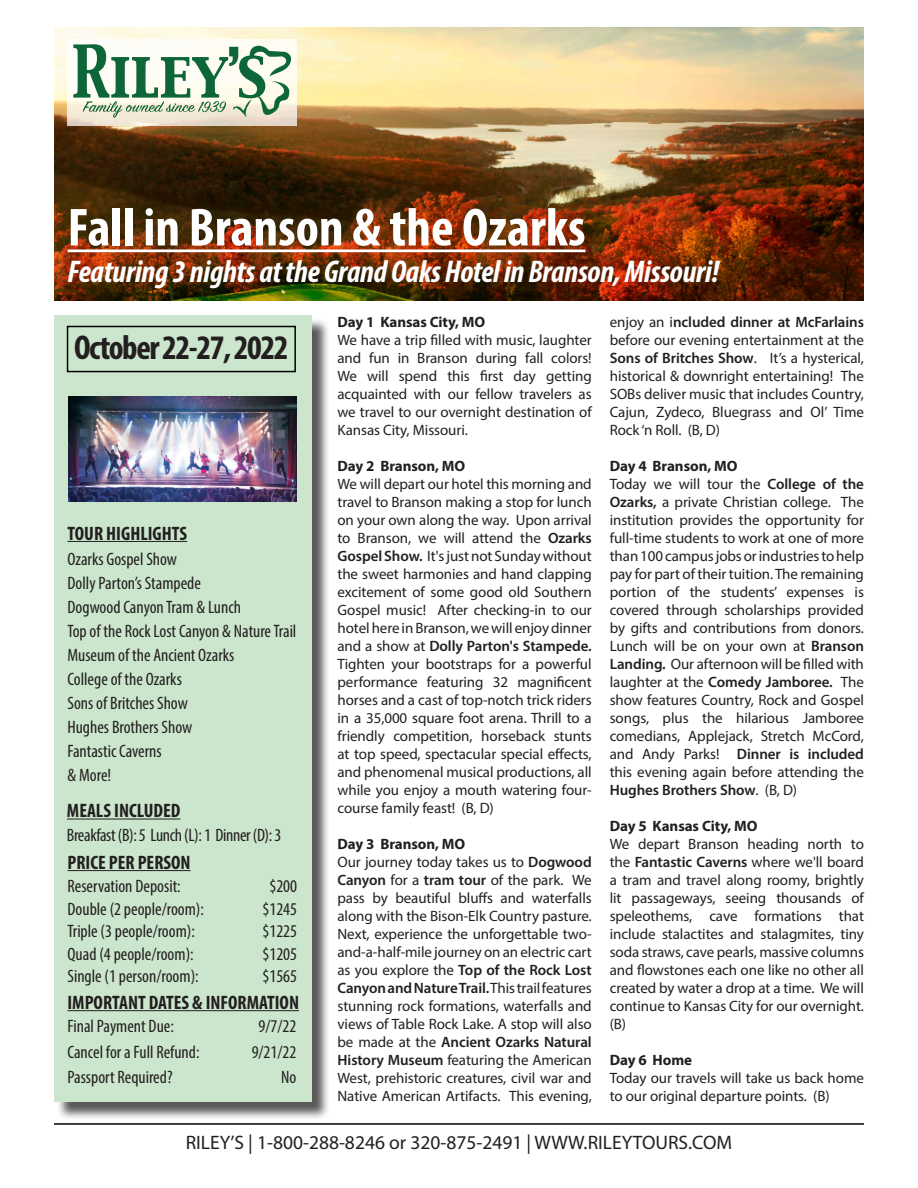
<style>
.page{position:relative;width:918px;height:1188px;background:#fff}
.page>*{position:absolute;margin:0;border:0;box-sizing:border-box;transform-origin:0 0}
.t1{font:700 condensed 54px "Myriad Pro";color:#fff}
.t2{font:700 condensed 34.5px "Myriad Pro";letter-spacing:-.04em;color:#231f20}
.t3{font:italic 700 condensed 31.5px "Myriad Pro";letter-spacing:-.01em;color:#fff}
.t4{font:700 condensed 19.5px "Myriad Pro";color:#231f20}
.t5{font:19.5px "Myriad Pro";color:#231f20}
.t6{font:condensed 18px/24px "Myriad Pro";color:#231f20}
.t7{font:condensed 18px "Myriad Pro";letter-spacing:-.02em;color:#231f20}
.t8{font:15px/18px "Myriad Pro";letter-spacing:-.005em;color:#231f20;text-align:justify}
.t9{font:700 15px "Myriad Pro";letter-spacing:-.005em;color:#231f20}
.s1{font-weight:600}
</style>
<div class="page">
<hr style="left:54px;top:1123px;width:810px;height:2px;background:#000">
<img style="left:54px;top:27px;width:810px;height:273px">
<hr style="left:68px;top:250px;width:518px;height:2px;background:#fff">
<svg style="left:68px;top:39px;width:229px;height:86px;fill:#fdfcf2"></svg>
<svg style="left:73px;top:44px;width:221px;height:77px"></svg>
<div style="left:56px;top:318px;width:275px;height:802px;background:#231f20;opacity:.75"></div>
<div style="left:54px;top:315px;width:258px;height:787px;background:#cbe6cc"></div>
<div style="left:67px;top:326px;width:229px;height:46px;border:2px solid #000"></div>
<hr style="left:67px;top:1010px;width:232px;height:1px;background:#231f20">
<hr style="left:67px;top:870px;width:124px;height:1px;background:#231f20">
<hr style="left:67px;top:541px;width:120px;height:1px;background:#231f20">
<hr style="left:67px;top:819px;width:113px;height:1px;background:#231f20">
<img style="left:68px;top:396px;width:229px;height:105px">
<p class="t1" style="left:68px;top:194px;width:519px">Fall in Branson &amp; the Ozarks</p>
<p class="t3" style="left:67px;top:252px;width:653px">Featuring 3 nights at the Grand Oaks Hotel in Branson, Missouri!</p>
<p class="t2" style="left:74px;top:326px;width:216px">October 22-27, 2022</p>
<p class="t4" style="left:67px;top:521px;width:121px">TOUR HIGHLIGHTS</p>
<p class="t6" style="left:67px;top:547px;width:111px">Ozarks Gospel Show</p>
<p class="t6" style="left:67px;top:571px;width:135px">Dolly Parton’s Stampede</p>
<p class="t6" style="left:67px;top:595px;width:230px">Dogwood Canyon Tram &amp; Lunch<br>Top of the Rock Lost Canyon &amp; Nature Trail</p>
<p class="t6" style="left:67px;top:643px;width:168px">Museum of the Ancient Ozarks<br>College of the Ozarks<br>Sons of Britches Show<br>Hughes Brothers Show<br>Fantastic Caverns<br>&amp; More!</p>
<p class="t4" style="left:67px;top:798px;width:115px">MEALS INCLUDED</p>
<p class="t7" style="left:67px;top:824px;width:216px">Breakfast (B): 5 Lunch (L): 1 Dinner (D): 3</p>
<p class="t6" style="left:269px;top:874px;width:29px">$200</p>
<p class="t6" style="left:263px;top:897px;width:36px;line-height:22.5px;text-align:justify">$1245 $1225 $1205 $1565</p>
<p class="t4" style="left:67px;top:850px;width:125px">PRICE PER PERSON</p>
<p class="t6" style="left:67px;top:874px;width:115px">Reservation Deposit:</p>
<p class="t6" style="left:67px;top:897px;width:138px">Double (2 people/room):</p>
<p class="t6" style="left:67px;top:919px;width:129px">Triple (3 people/room):</p>
<p class="t6" style="left:67px;top:942px;width:128px">Quad (4 people/room):</p>
<p class="t6" style="left:67px;top:964px;width:133px">Single (1 person/room):</p>
<p class="t4" style="left:67px;top:990px;width:233px">IMPORTANT DATES &amp; INFORMATION</p>
<p class="t6" style="left:67px;top:1013px;width:134px;line-height:25.5px">Final Payment Due:<br>Cancel for a Full Refund:</p>
<p class="t6" style="left:67px;top:1065px;width:107px">Passport Required?</p>
<p class="t6" style="left:252px;top:1013px;width:46px;line-height:25.5px;text-align:center">9/7/22<br>9/21/22</p>
<p class="t6" style="left:281px;top:1065px;width:17px">No</p>
<p class="t9" style="left:338px;top:312px;width:149px">Day 1 Kansas City, MO</p>
<p class="t8" style="left:338px;top:330px;width:256px">We have a trip filled with music, laughter and fun in Branson during fall colors!<br>We will spend this first day getting acquainted with our fellow travelers as we travel to our overnight destination of Kansas City, Missouri.</p>
<p class="t9" style="left:338px;top:456px;width:129px">Day 2 Branson, MO</p>
<p class="t8" style="left:338px;top:474px;width:256px">We will depart our hotel this morning and travel to Branson making a stop for lunch on your own along the way. Upon arrival to Branson, we will attend the <span class="s1">Ozarks Gospel Show.</span> It's just not Sunday without the sweet harmonies and hand clapping excitement of some good old Southern Gospel music! After checking-in to our hotel here in Branson, we will enjoy dinner and a show at <span class="s1">Dolly Parton's Stampede.<br></span>Tighten your bootstraps for a powerful performance featuring 32 magnificent horses and a cast of top-notch trick riders in a 35,000 square foot arena. Thrill to a friendly competition, horseback stunts at top speed, spectacular special effects, and phenomenal musical productions, all while you enjoy a mouth watering four&shy;course family feast! (B, D)</p>
<p class="t9" style="left:338px;top:834px;width:129px">Day 3 Branson, MO</p>
<p class="t8" style="left:338px;top:852px;width:256px">Our journey today takes us to <span class="s1">Dogwood Canyon</span> for a <span class="s1">tram tour</span> of the park. We pass by beautiful bluffs and waterfalls along with the Bison-Elk Country pasture.<br>Next, experience the unforgettable two&shy;and-a-half-mile journey on an electric cart as you explore the <span class="s1">Top of the Rock Lost Canyon and Nature Trail.</span> This trail features stunning rock formations, waterfalls and views of Table Rock Lake. A stop will also be made at the <span class="s1">Ancient Ozarks Natural History Museum</span> featuring the American West, prehistoric creatures, civil war and Native American Artifacts. This evening,</p>
<p class="t8" style="left:610px;top:312px;width:256px">enjoy an i<span class="s1">ncluded dinner at McFarlains </span>before our evening entertainment at the <span class="s1">Sons of Britches Show</span>. It’s a hysterical, historical &amp; downright entertaining! The SOBs deliver music that includes Country, Cajun, Zydeco, Bluegrass and Ol’ Time Rock ‘n Roll. (B, D)</p>
<p class="t9" style="left:610px;top:456px;width:129px">Day 4 Branson, MO</p>
<p class="t8" style="left:610px;top:474px;width:256px">Today we will tour the <span class="s1">College of the Ozarks,</span> a private Christian college. The institution provides the opportunity for full-time students to work at one of more than 100 campus jobs or industries to help pay for part of their tuition. The remaining portion of the students’ expenses is covered through scholarships provided by gifts and contributions from donors.<br>Lunch will be on your own at <span class="s1">Branson Landing.</span> Our afternoon will be filled with laughter at the <span class="s1">Comedy Jamboree.</span> The show features Country, Rock and Gospel songs, plus the hilarious Jamboree comedians, Applejack, Stretch McCord, and Andy Parks! <span class="s1">Dinner is included </span>this evening again before attending the <span class="s1">Hughes Brothers Show</span>. (B, D)</p>
<p class="t9" style="left:610px;top:816px;width:149px">Day 5 Kansas City, MO</p>
<p class="t8" style="left:610px;top:834px;width:256px">We depart Branson heading north to the <span class="s1">Fantastic Caverns</span> where we'll board a tram and travel along roomy, brightly lit passageways, seeing thousands of speleothems, cave formations that include stalactites and stalagmites, tiny soda straws, cave pearls, massive columns and flowstones each one like no other all created by water a drop at a time. We will continue to Kansas City for our overnight. (B)</p>
<p class="t9" style="left:610px;top:1050px;width:84px">Day 6 Home</p>
<p class="t8" style="left:610px;top:1068px;width:256px">Today our travels will take us back home to our original departure points. (B)</p>
<h3 class="t5" style="left:186px;top:1130px;width:548px">RILEY’S | 1-800-288-8246 or 320-875-2491 | WWW.RILEYTOURS.COM</h3>
</div>
